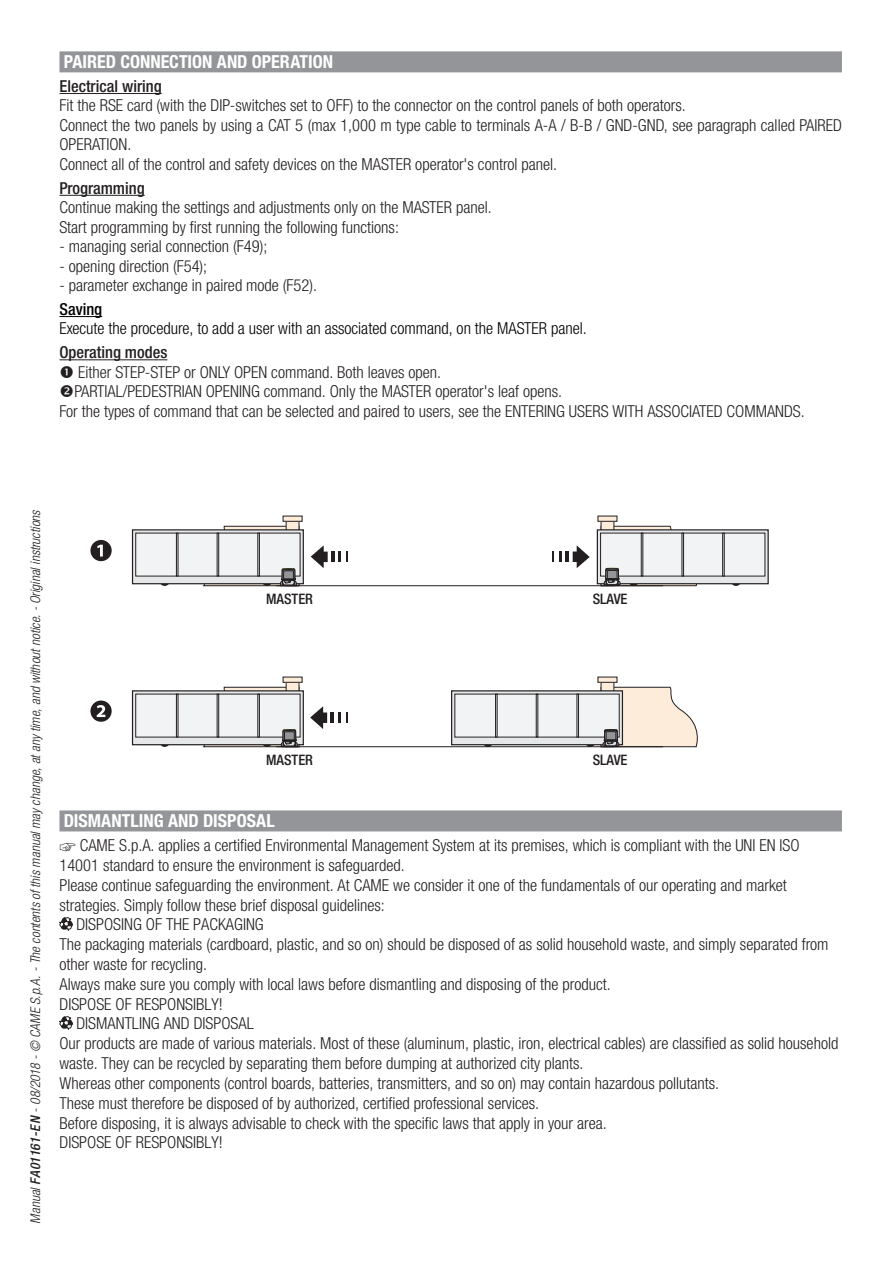
<style>
.page{position:relative;width:893px;height:1263px;background:#fff}
.page>*{position:absolute;margin:0;border:0;box-sizing:border-box;transform-origin:0 0}
.Lingua_su_grigio{font:700 condensed 18px "Helvetica Neue LTW1 G";color:#fff}
.Testo_BASE{font:300 condensed 16.5px/19.8px "Helvetica Neue LTW1 G";color:#231f20}
.Testo_BASE-2{font:300 condensed 16.5px "Helvetica Neue LTW1 G";color:#000}
.t1{font:500 condensed 16.5px "Helvetica Neue LTW1 G";color:#231f20}
.t2{font:500 condensed 16.5px "Helvetica Neue LTW1 G";color:#000}
.t3{font:500 condensed 14.4px "Helvetica Neue LT Pro";color:#231f20}
.t4{font:italic 300 condensed 13.5px "Helvetica Neue LTW1 G";color:#231f20}
.s1{font-weight:500}
.s2{font-family:"Koz Go Pr 6 N";font-weight:400;font-stretch:normal}
</style>
<div class="page">
<svg style="left:90px;top:540px;width:22px;height:21px"></svg>
<svg style="left:90px;top:700px;width:22px;height:22px"></svg>
<div style="left:283px;top:677px;width:19px;height:6px;border:1px solid #231f20"></div>
<div style="left:598px;top:677px;width:19px;height:6px;border:1px solid #231f20"></div>
<hr style="left:276px;top:746px;width:387px;height:1px;background:#231f20">
<div style="left:482px;top:736px;width:11px;height:11px;border:1px solid #231f20;border-radius:50%"></div>
<div style="left:585px;top:736px;width:11px;height:11px;border:1px solid #231f20;border-radius:50%"></div>
<svg style="left:453px;top:692px;width:147px;height:51px"></svg>
<div style="left:451px;top:690px;width:172px;height:55px;border:1px solid #231f20"></div>
<div style="left:455px;top:694px;width:164px;height:43px;background:#f2f3f4"></div>
<div style="left:495px;top:694px;width:2px;height:43px;border:1px solid #231f20"></div>
<div style="left:536px;top:694px;width:2px;height:43px;border:1px solid #231f20"></div>
<div style="left:577px;top:694px;width:2px;height:43px;border:1px solid #231f20"></div>
<div style="left:159px;top:736px;width:11px;height:11px;border:1px solid #231f20;border-radius:50%"></div>
<svg style="left:134px;top:692px;width:168px;height:51px"></svg>
<div style="left:132px;top:690px;width:172px;height:55px;border:1px solid #231f20"></div>
<div style="left:136px;top:694px;width:164px;height:43px;background:#f2f3f4"></div>
<div style="left:176px;top:694px;width:2px;height:43px;border:1px solid #231f20"></div>
<svg style="left:310px;top:706px;width:37px;height:23px"></svg>
<svg style="left:600px;top:676px;width:98px;height:71px"></svg>
<svg style="left:203px;top:676px;width:97px;height:71px"></svg>
<div style="left:283px;top:516px;width:19px;height:6px;border:1px solid #231f20"></div>
<div style="left:598px;top:516px;width:19px;height:6px;border:1px solid #231f20"></div>
<hr style="left:276px;top:585px;width:387px;height:1px;background:#231f20">
<div style="left:731px;top:575px;width:10px;height:11px;border:1px solid #231f20;border-radius:50%"></div>
<svg style="left:599px;top:531px;width:168px;height:51px"></svg>
<div style="left:597px;top:529px;width:172px;height:55px;border:1px solid #231f20"></div>
<div style="left:601px;top:533px;width:164px;height:43px;background:#f2f3f4"></div>
<div style="left:722px;top:533px;width:2px;height:43px;border:1px solid #231f20"></div>
<div style="left:159px;top:575px;width:11px;height:11px;border:1px solid #231f20;border-radius:50%"></div>
<svg style="left:134px;top:531px;width:168px;height:51px"></svg>
<div style="left:132px;top:529px;width:172px;height:55px;border:1px solid #231f20"></div>
<div style="left:136px;top:533px;width:164px;height:43px;background:#f2f3f4"></div>
<div style="left:176px;top:533px;width:2px;height:43px;border:1px solid #231f20"></div>
<svg style="left:573px;top:545px;width:17px;height:23px"></svg>
<hr style="left:565px;top:551px;width:4px;height:11px;background:#231f20">
<svg style="left:552px;top:551px;width:10px;height:11px"></svg>
<svg style="left:311px;top:545px;width:17px;height:23px"></svg>
<hr style="left:331px;top:552px;width:4px;height:10px;background:#231f20">
<svg style="left:339px;top:552px;width:2px;height:10px"></svg>
<svg style="left:600px;top:515px;width:104px;height:71px"></svg>
<svg style="left:203px;top:515px;width:97px;height:71px"></svg>
<div style="left:59px;top:51px;width:783px;height:21px;background:#939598"></div>
<hr style="left:59px;top:93px;width:103px;height:1px;background:#231f20">
<hr style="left:59px;top:195px;width:86px;height:1px;background:#231f20">
<hr style="left:59px;top:316px;width:43px;height:1px;background:#000">
<hr style="left:59px;top:359px;width:108px;height:1px;background:#231f20">
<div style="left:59px;top:810px;width:783px;height:21px;background:#939598"></div>
<svg style="left:59px;top:917px;width:13px;height:13px"></svg>
<svg style="left:59px;top:1016px;width:13px;height:13px"></svg>
<p class="Lingua_su_grigio" style="left:64px;top:51px;width:271px">PAIRED CONNECTION AND OPERATION</p>
<p class="t1" style="left:59px;top:76px;width:104px">Electrical wiring</p>
<p class="Testo_BASE" style="left:59px;top:96px;width:628px">Fit the RSE card (with the DIP-switches set to OFF) to the connector on the control panels of both operators.</p>
<p class="Testo_BASE" style="left:59px;top:115px;width:784px">Connect the two panels by using a CAT 5 (max 1,000 m type cable to terminals A-A / B-B / GND-GND, see paragraph called PAIRED<br>OPERATION.</p>
<p class="Testo_BASE" style="left:59px;top:154px;width:499px">Connect all of the control and safety devices on the MASTER operator's control panel.</p>
<p class="t1" style="left:59px;top:178px;width:87px">Programming</p>
<p class="Testo_BASE" style="left:59px;top:198px;width:434px">Continue making the settings and adjustments only on the MASTER panel.</p>
<p class="Testo_BASE" style="left:59px;top:217px;width:341px">Start programming by first running the following functions:</p>
<p class="Testo_BASE" style="left:59px;top:237px;width:209px">- managing serial connection (F49);</p>
<p class="Testo_BASE" style="left:59px;top:256px;width:149px">- opening direction (F54);</p>
<p class="Testo_BASE" style="left:59px;top:276px;width:259px">- parameter exchange in paired mode (F52).</p>
<p class="t2" style="left:59px;top:299px;width:44px">Saving</p>
<p class="Testo_BASE-2" style="left:59px;top:319px;width:529px">Execute the procedure, to add a user with an associated command, on the MASTER panel.</p>
<p class="t1" style="left:59px;top:342px;width:109px">Operating modes</p>
<p class="Testo_BASE" style="left:78px;top:362px;width:364px">Either STEP-STEP or ONLY OPEN command. Both leaves open.</p>
<p class="Testo_BASE" style="left:74px;top:382px;width:489px">PARTIAL/PEDESTRIAN OPENING command. Only the MASTER operator's leaf opens.</p>
<p class="Testo_BASE" style="left:59px;top:401px;width:747px">For the types of command that can be selected and paired to users, see the ENTERING USERS WITH ASSOCIATED COMMANDS.</p>
<p class="t4" style="left:28px;top:1224px;width:716px;rotate:-90deg">Manual <span class="s1">FA01161-EN</span> - 08/2018 - © CAME S.p.A. - The contents of this manual may change, at any time, and without notice. - Original instructions</p>
<p class="t3" style="left:266px;top:590px;width:48px">MASTER</p>
<p class="t3" style="left:593px;top:590px;width:36px">SLAVE</p>
<p class="t3" style="left:266px;top:751px;width:48px">MASTER</p>
<p class="t3" style="left:593px;top:751px;width:36px">SLAVE</p>
<p class="Lingua_su_grigio" style="left:64px;top:810px;width:212px">DISMANTLING AND DISPOSAL</p>
<p class="Testo_BASE" style="left:59px;top:836px;width:742px"><span class="s2">☞</span> CAME S.p.A. applies a certified Environmental Management System at its premises, which is compliant with the UNI EN ISO<br>14001 standard to ensure the environment is safeguarded.</p>
<p class="Testo_BASE" style="left:59px;top:875px;width:729px">Please continue safeguarding the environment. At CAME we consider it one of the fundamentals of our operating and market strategies. Simply follow these brief disposal guidelines:</p>
<p class="Testo_BASE" style="left:76px;top:915px;width:189px">DISPOSING OF THE PACKAGING</p>
<p class="Testo_BASE" style="left:59px;top:935px;width:771px">The packaging materials (cardboard, plastic, and so on) should be disposed of as solid household waste, and simply separated from other waste for recycling.</p>
<p class="Testo_BASE" style="left:59px;top:974px;width:553px">Always make sure you comply with local laws before dismantling and disposing of the product.</p>
<p class="Testo_BASE" style="left:59px;top:994px;width:165px">DISPOSE OF RESPONSIBLY!</p>
<p class="Testo_BASE" style="left:76px;top:1014px;width:179px">DISMANTLING AND DISPOSAL</p>
<p class="Testo_BASE" style="left:59px;top:1034px;width:780px">Our products are made of various materials. Most of these (aluminum, plastic, iron, electrical cables) are classified as solid household waste. They can be recycled by separating them before dumping at authorized city plants.</p>
<p class="Testo_BASE" style="left:59px;top:1073px;width:661px">Whereas other components (control boards, batteries, transmitters, and so on) may contain hazardous pollutants.</p>
<p class="Testo_BASE" style="left:59px;top:1093px;width:481px">These must therefore be disposed of by authorized, certified professional services.</p>
<p class="Testo_BASE" style="left:59px;top:1113px;width:549px">Before disposing, it is always advisable to check with the specific laws that apply in your area.</p>
<p class="Testo_BASE" style="left:59px;top:1133px;width:165px">DISPOSE OF RESPONSIBLY!</p>
</div>
